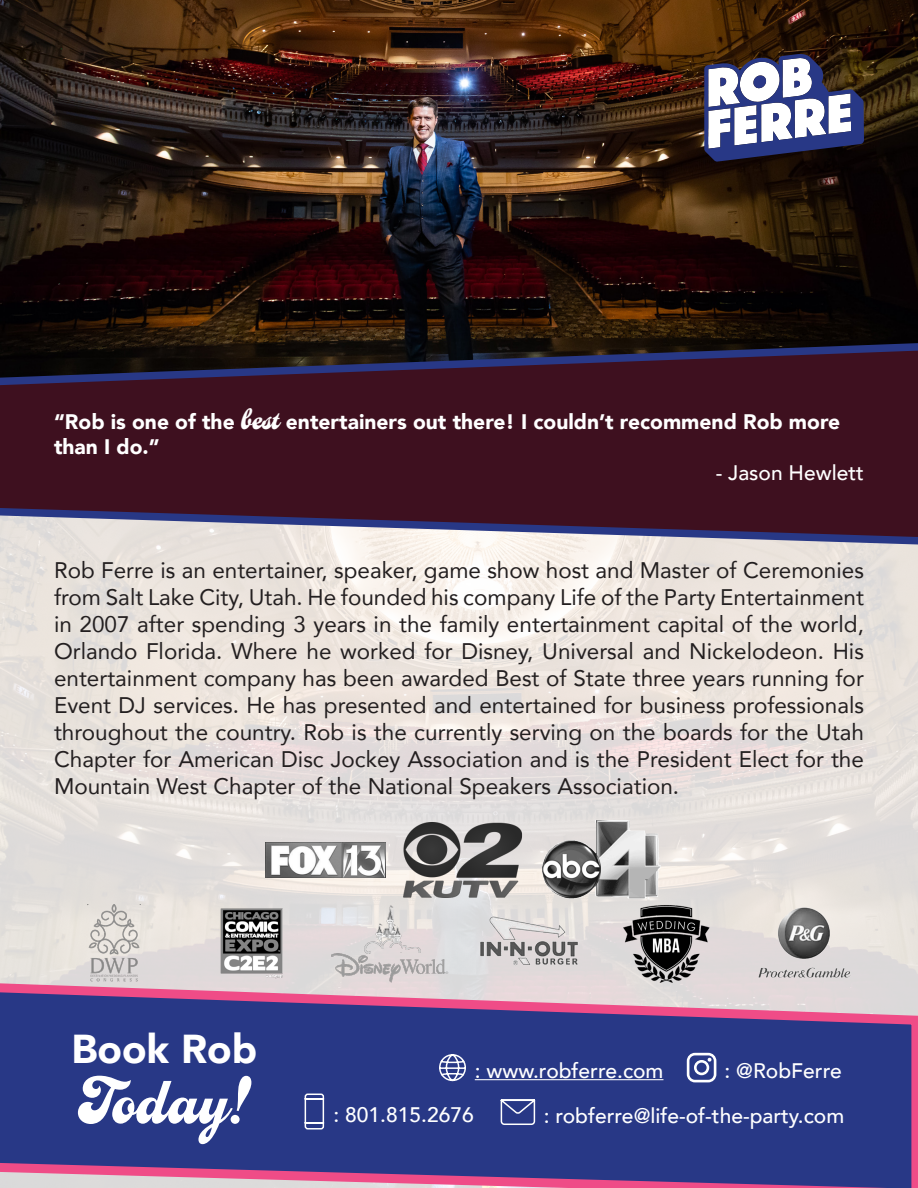
<style>
.page{position:relative;width:918px;height:1188px;background:#fff}
.page>*{position:absolute;margin:0;border:0;box-sizing:border-box;transform-origin:0 0}
.t1{font:700 72px "Casey";color:#fff}
.t2{font:900 40.35px "Avenir";color:#fff}
.t3{font:22.5px/27px "Avenir";color:#231f20;text-align:justify}
.t4{font:500 21px "Avenir";color:#fff}
.Testimonial_Light{font:900 21px/25.2px "Avenir";color:#fff}
.s1{font-family:"Casey";font-weight:700;font-size:33px}
</style>
<div class="page">
<img style="left:0;top:0;width:918px;height:338px">
<img style="left:0;top:549px;width:918px;height:429px">
<svg style="left:704px;top:54px;width:160px;height:108px"></svg>
<svg style="left:0;top:338px;width:918px;height:211px;background:#472635"></svg>
<img style="left:87px;top:904px;width:54px;height:74px">
<img style="left:215px;top:904px;width:74px;height:74px">
<img style="left:330px;top:905px;width:120px;height:73px">
<img style="left:476px;top:904px;width:104px;height:74px">
<img style="left:266px;top:842px;width:120px;height:35px">
<img style="left:617px;top:904px;width:98px;height:74px">
<img style="left:404px;top:822px;width:120px;height:75px">
<img style="left:752px;top:904px;width:104px;height:74px">
<img style="left:543px;top:821px;width:117px;height:78px">
<svg style="left:0;top:978px;width:918px;height:210px;background:#504e90"></svg>
<svg style="left:304px;top:1093px;width:21px;height:37px"></svg>
<svg style="left:497px;top:1098px;width:40px;height:28px"></svg>
<svg style="left:438px;top:1053px;width:29px;height:29px"></svg>
<hr style="left:475px;top:1079px;width:188px;height:1px;background:#fff">
<svg style="left:687px;top:1053px;width:29px;height:29px"></svg>
<p class="Testimonial_Light" style="left:54px;top:409px;width:788px">“Rob is one of the <span class="s1">best</span> entertainers out there! I couldn’t recommend Rob more than I do.”</p>
<p class="t4" style="left:716px;top:454px;width:150px">- Jason Hewlett</p>
<p class="t3" style="left:54px;top:556px;width:812px">Rob Ferre is an entertainer, speaker, game show host and Master of Ceremonies from Salt Lake City, Utah. He founded his company Life of the Party Entertainment in 2007 after spending 3 years in the family entertainment capital of the world, Orlando Florida. Where he worked for Disney, Universal and Nickelodeon. His entertainment company has been awarded Best of State three years running for Event DJ services. He has presented and entertained for business professionals throughout the country. Rob is the currently serving on the boards for the Utah Chapter for American Disc Jockey Association and is the President Elect for the Mountain West Chapter of the National Speakers Association.</p>
<p class="t2" style="left:72px;top:1014px;width:187px">Book Rob</p>
<p class="t1" style="left:78px;top:1060px;width:175px">Today!</p>
<p class="t4" style="left:475px;top:1053px;width:190px">: www.robferre.com</p>
<p class="t4" style="left:725px;top:1053px;width:119px">: @RobFerre</p>
<p class="t4" style="left:334px;top:1097px;width:142px">: 801.815.2676</p>
<p class="t4" style="left:544px;top:1097px;width:302px">: robferre@life-of-the-party.com</p>
</div>
